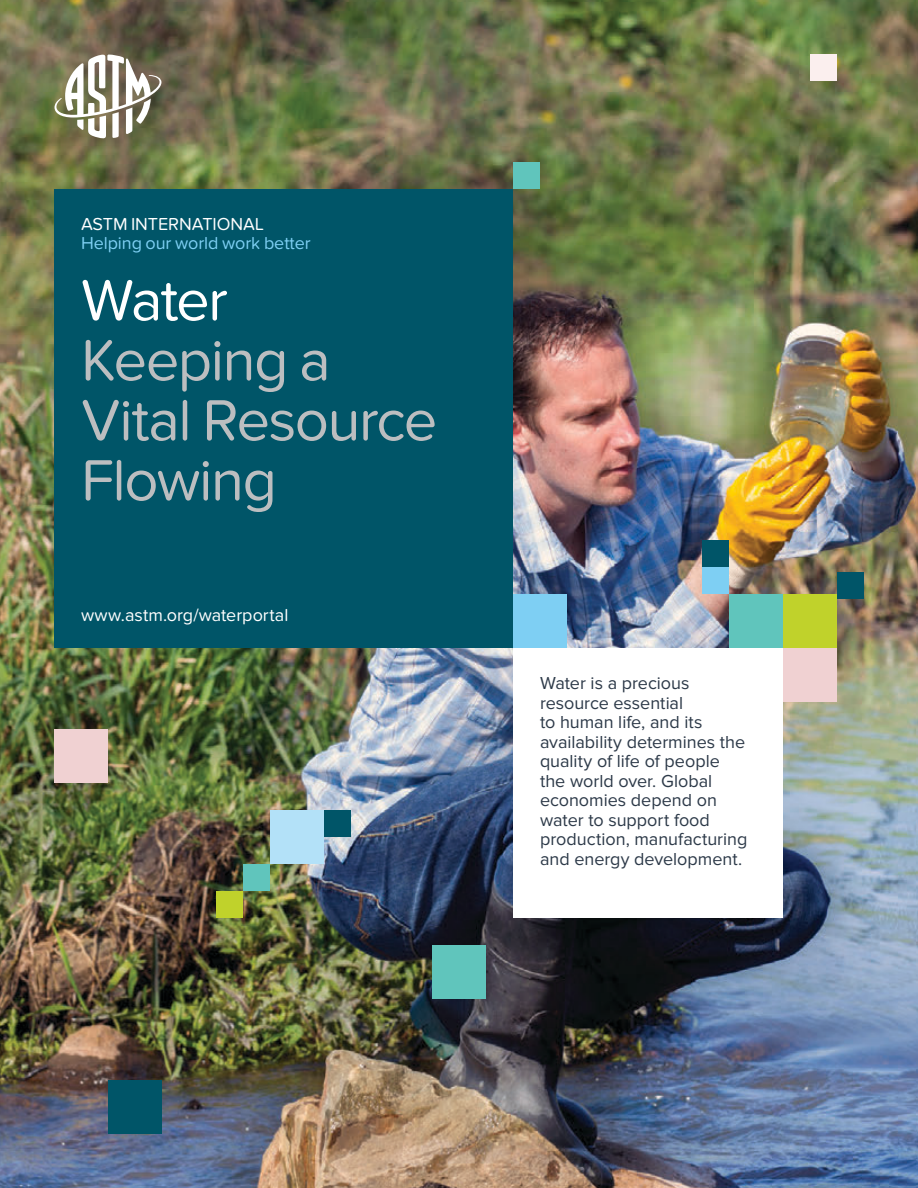
<style>
.page{position:relative;width:918px;height:1188px;background:#fff}
.page>*{position:absolute;margin:0;border:0;box-sizing:border-box;transform-origin:0 0}
.t1{font:60px/60px "Proxima Nova Soft";letter-spacing:-.025em;color:#bcbec0}
.t2{font:60px "Proxima Nova Soft";letter-spacing:-.035em;color:#fff}
.t3{font:18px/19.5px "Proxima Nova";color:#2d3a49}
.t4{font:18px "Proxima Nova Soft";letter-spacing:-.005em;color:#fff}
.t5{font:18px "Proxima Nova Soft";letter-spacing:-.005em;color:#7ecff3}
</style>
<div class="page">
<img style="left:0;top:0;width:918px;height:1188px">
<div style="left:432px;top:945px;width:54px;height:54px;background:#60c5bc"></div>
<div style="left:216px;top:891px;width:27px;height:27px;background:#c0d22b"></div>
<div style="left:243px;top:864px;width:27px;height:27px;background:#60c5bc"></div>
<div style="left:270px;top:810px;width:54px;height:54px;background:#b3e1f8"></div>
<div style="left:324px;top:810px;width:27px;height:27px;background:#005568"></div>
<div style="left:837px;top:572px;width:27px;height:27px;background:#005568"></div>
<div style="left:702px;top:540px;width:27px;height:27px;background:#005568"></div>
<div style="left:54px;top:189px;width:459px;height:459px;background:#005568"></div>
<div style="left:783px;top:648px;width:54px;height:54px;background:#f0d1d2"></div>
<div style="left:513px;top:594px;width:54px;height:54px;background:#7ecff3"></div>
<div style="left:108px;top:1080px;width:54px;height:54px;background:#005568"></div>
<div style="left:54px;top:729px;width:54px;height:54px;background:#f0d1d2"></div>
<div style="left:810px;top:54px;width:27px;height:27px;background:#fbefee"></div>
<div style="left:783px;top:594px;width:54px;height:54px;background:#c0d22b"></div>
<div style="left:702px;top:567px;width:27px;height:27px;background:#7ecff3"></div>
<div style="left:729px;top:594px;width:54px;height:54px;background:#60c5bc"></div>
<svg style="left:55px;top:55px;width:106px;height:83px"></svg>
<div style="left:513px;top:162px;width:27px;height:27px;background:#60c5bc"></div>
<div style="left:513px;top:648px;width:270px;height:270px;background:#fff"></div>
<p class="t4" style="left:81px;top:214px;width:184px">ASTM INTERNATIONAL</p>
<p class="t5" style="left:81px;top:233px;width:231px">Helping our world work better</p>
<h1 class="t2" style="left:81px;top:266px;width:148px">Water</h1>
<h1 class="t1" style="left:81px;top:331px;width:358px">Keeping a<br>Vital Resource<br>Flowing</h1>
<p class="t4" style="left:81px;top:605px;width:209px">www.astm.org/waterportal</p>
<p class="t3" style="left:540px;top:674px;width:209px">Water is a precious resource essential<br>to human life, and its availability determines the quality of life of people the world over. Global economies depend on water to support food production, manufacturing and energy development.</p>
</div>
